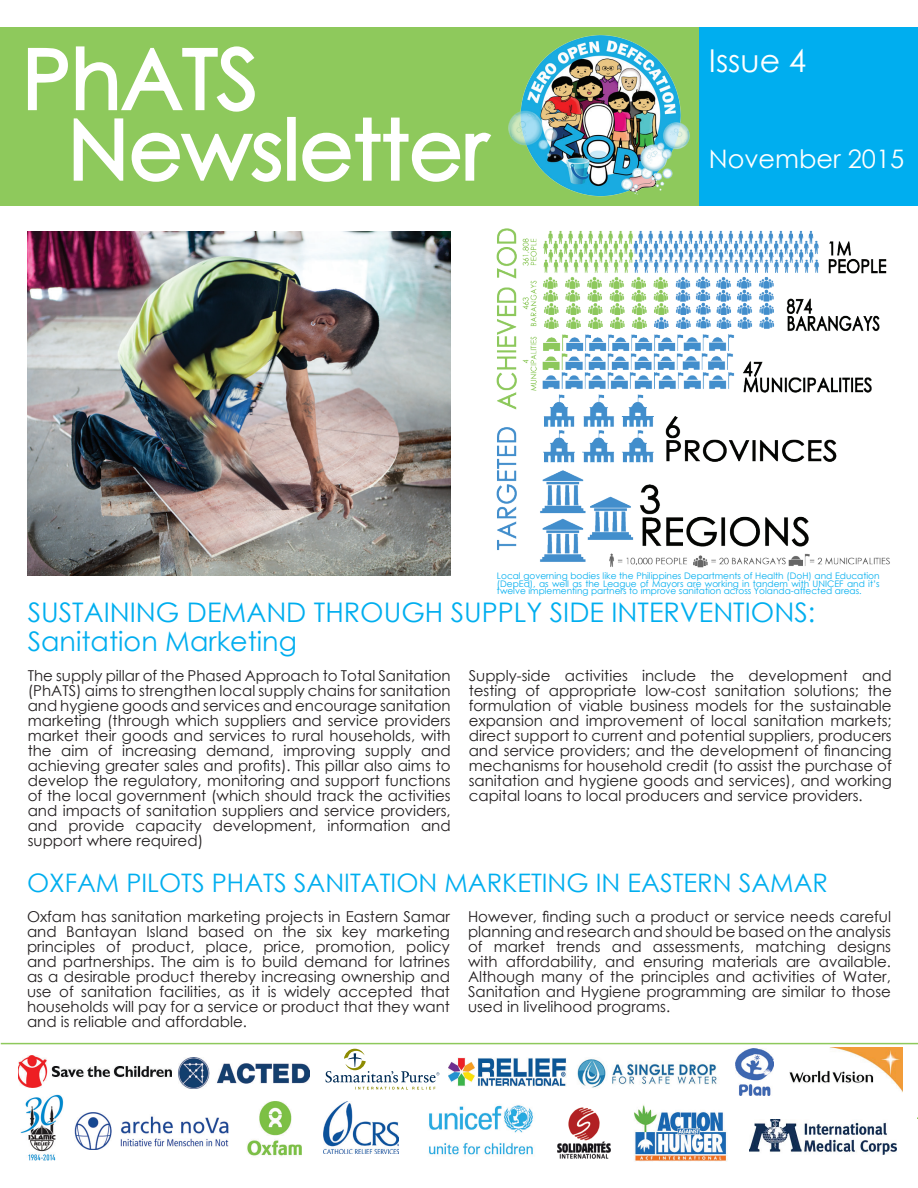
<style>
.page{position:relative;width:918px;height:1188px;background:#fff}
.page>*{position:absolute;margin:0;border:0;box-sizing:border-box;transform-origin:0 0}
.t1{font:82.5px/70.5px "Century Gothic";color:#fff}
.t2{font:31.5px "Century Gothic";color:#fff}
.t3{font:27px/28.5px "Century Gothic";color:#00aeef}
.t4{font:25.5px "Century Gothic";color:#00aeef}
.t5{font:25.5px "Century Gothic";color:#fff}
.t6{font:15px/15px "Century Gothic";color:#231f20;text-align:justify}
.t7{font:9px/7.5px "Century Gothic";color:#00aeef;text-align:justify}
</style>
<div class="page">
<hr style="left:0;top:1118px;width:918px;height:1px;background:#8ec95c">
<div style="left:699px;top:27px;width:219px;height:178px;background:#00aeef"></div>
<div style="left:0;top:27px;width:699px;height:178px;background:#8ec95c"></div>
<svg style="left:27px;top:46px;width:255px;height:136px"></svg>
<div style="left:287px;top:117px;width:9px;height:64px;border:3px solid #fff"></div>
<svg style="left:302px;top:117px;width:190px;height:65px"></svg>
<img style="left:508px;top:35px;width:182px;height:162px">
<img style="left:496px;top:228px;width:394px;height:340px">
<div style="left:1px;top:1106px;width:916px;height:81px;background:#fff"></div>
<img style="left:634px;top:1105px;width:93px;height:57px">
<img style="left:577px;top:1059px;width:140px;height:29px">
<img style="left:324px;top:1102px;width:74px;height:52px">
<img style="left:179px;top:1058px;width:131px;height:30px">
<img style="left:247px;top:1101px;width:55px;height:55px">
<img style="left:735px;top:1048px;width:39px;height:48px">
<img style="left:18px;top:1055px;width:154px;height:32px">
<img style="left:557px;top:1107px;width:54px;height:52px">
<img style="left:429px;top:1105px;width:104px;height:50px">
<img style="left:789px;top:1047px;width:114px;height:45px">
<img style="left:448px;top:1057px;width:118px;height:30px">
<svg style="left:325px;top:1049px;width:114px;height:41px"></svg>
<img style="left:75px;top:1112px;width:153px;height:38px">
<img style="left:749px;top:1120px;width:147px;height:35px">
<img style="left:21px;top:1094px;width:42px;height:67px">
<hr style="left:1px;top:1043px;width:917px;height:1px;background:#8ec95c">
<img style="left:28px;top:231px;width:423px;height:344px">
<h1 class="t1" style="left:68px;top:42px;width:421px;text-indent:-46px">PhATS<br>Newsletter</h1>
<h2 class="t2" style="left:709px;top:39px;width:99px">Issue 4</h2>
<h3 class="t5" style="left:709px;top:141px;width:197px">November 2015</h3>
<p class="t7" style="left:497px;top:572px;width:384px">Local governing bodies like the Philippines Departments of Health (DoH) and Education (DepEd), as well as the League of Mayors are working in tandem with UNICEF and it’s twelve implementing partners to improve sanitation across Yolanda-affected areas.</p>
<h3 class="t3" style="left:28px;top:598px;width:789px">SUSTAINING DEMAND THROUGH SUPPLY SIDE INTERVENTIONS:<br>Sanitation Marketing</h3>
<p class="t6" style="left:28px;top:668px;width:425px">The supply pillar of the Phased Approach to Total Sanitation (PhATS) aims to strengthen local supply chains for sanitation and hygiene goods and services and encourage sanitation marketing (through which suppliers and service providers market their goods and services to rural households, with the aim of increasing demand, improving supply and achieving greater sales and profits). This pillar also aims to develop the regulatory, monitoring and support functions of the local government (which should track the activities and impacts of sanitation suppliers and service providers, and provide capacity development, information and support where required)</p>
<p class="t6" style="left:469px;top:668px;width:425px">Supply-side activities include the development and testing of appropriate low-cost sanitation solutions; the formulation of viable business models for the sustainable expansion and improvement of local sanitation markets; direct support to current and potential suppliers, producers and service providers; and the development of financing mechanisms for household credit (to assist the purchase of sanitation and hygiene goods and services), and working capital loans to local producers and service providers.</p>
<h3 class="t4" style="left:27px;top:864px;width:803px">OXFAM PILOTS PHATS SANITATION MARKETING IN EASTERN SAMAR</h3>
<p class="t6" style="left:27px;top:909px;width:425px">Oxfam has sanitation marketing projects in Eastern Samar and Bantayan Island based on the six key marketing principles of product, place, price, promotion, policy and partnerships. The aim is to build demand for latrines as a desirable product thereby increasing ownership and use of sanitation facilities, as it is widely accepted that households will pay for a service or product that they want and is reliable and affordable.</p>
<p class="t6" style="left:468px;top:909px;width:425px">However, finding such a product or service needs careful planning and research and should be based on the analysis of market trends and assessments, matching designs with affordability, and ensuring materials are available.<br>Although many of the principles and activities of Water, Sanitation and Hygiene programming are similar to those used in livelihood programs.</p>
</div>
